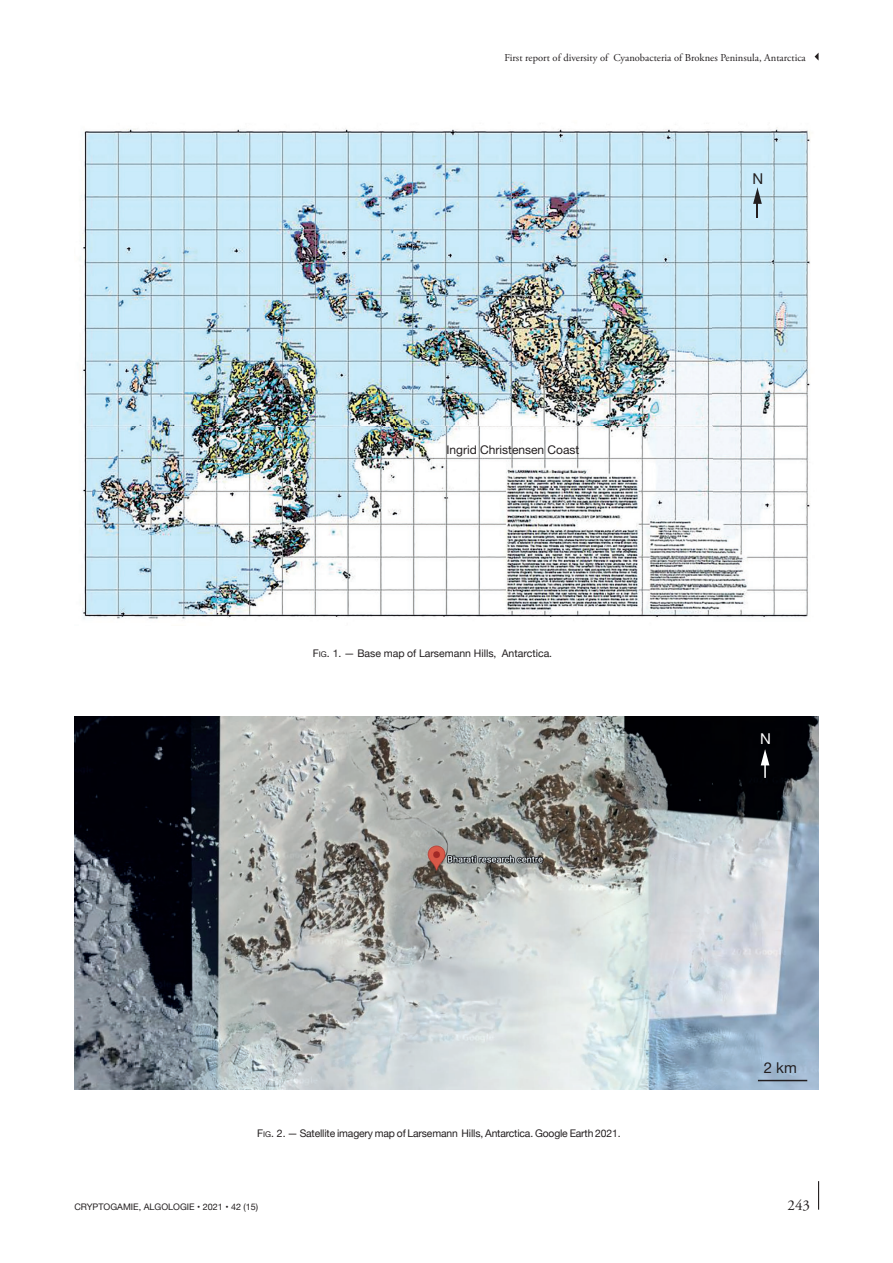
<style>
.page{position:relative;width:893px;height:1263px;background:#fff}
.page>*{position:absolute;margin:0;border:0;box-sizing:border-box;transform-origin:0 0}
.t1{font:15px "Helvetica Neue";color:#231f20}
.t2{font:15px "Adobe Garamond Pro";color:#231f20}
.t3{font:15px "Helvetica Neue";color:#fff}
.t4{font:12px "Helvetica Neue";color:#231f20}
.t5{font:10.5px "Helvetica Neue";letter-spacing:-.015em;color:#231f20}
.t6{font:10.5px "Adobe Garamond Pro";color:#231f20}
.t7{font:9px "Helvetica Neue";color:#231f20}
.s1{font-style:inherit}
.s2{font-size:7.8px}
</style>
<div class="page">
<svg style="left:818px;top:1181px;width:1px;height:29px"></svg>
<svg style="left:815px;top:53px;width:4px;height:8px"></svg>
<img style="left:79px;top:127px;width:731px;height:492px">
<svg style="left:753px;top:188px;width:9px;height:29px"></svg>
<img style="left:74px;top:716px;width:745px;height:374px">
<hr style="left:758px;top:1080px;width:49px;height:1px;background:#231f20">
<svg style="left:761px;top:749px;width:8px;height:29px"></svg>
<p class="t6" style="left:504px;top:51px;width:303px">First report of diversity of Cyanobacteria of Broknes Peninsula, Antarctica</p>
<p class="t4" style="left:446px;top:441px;width:134px">Ingrid Christensen Coast</p>
<p class="t5" style="left:313px;top:646px;width:241px"><span class="s1">F</span><span class="s2">ig</span><span class="s1">. 1</span>. — Base map of Larsemann Hills, Antarctica.</p>
<p class="t5" style="left:257px;top:1125px;width:365px"><span class="s1">F</span> <span class="s2">ig</span><span class="s1">. 2</span>. — Satellite imagery map of Larsemann Hills, Antarctica. Google Earth 2021.</p>
<p class="t7" style="left:74px;top:1200px;width:185px">CRYPTOGAMIE, ALGOLOGIE • 2021 • 42 (15)</p>
<p class="t1" style="left:753px;top:168px;width:12px">N</p>
<p class="t3" style="left:760px;top:727px;width:12px">N</p>
<p class="t1" style="left:764px;top:1056px;width:35px">2 km</p>
<h1 class="t2" style="left:788px;top:1196px;width:24px">243</h1>
</div>
